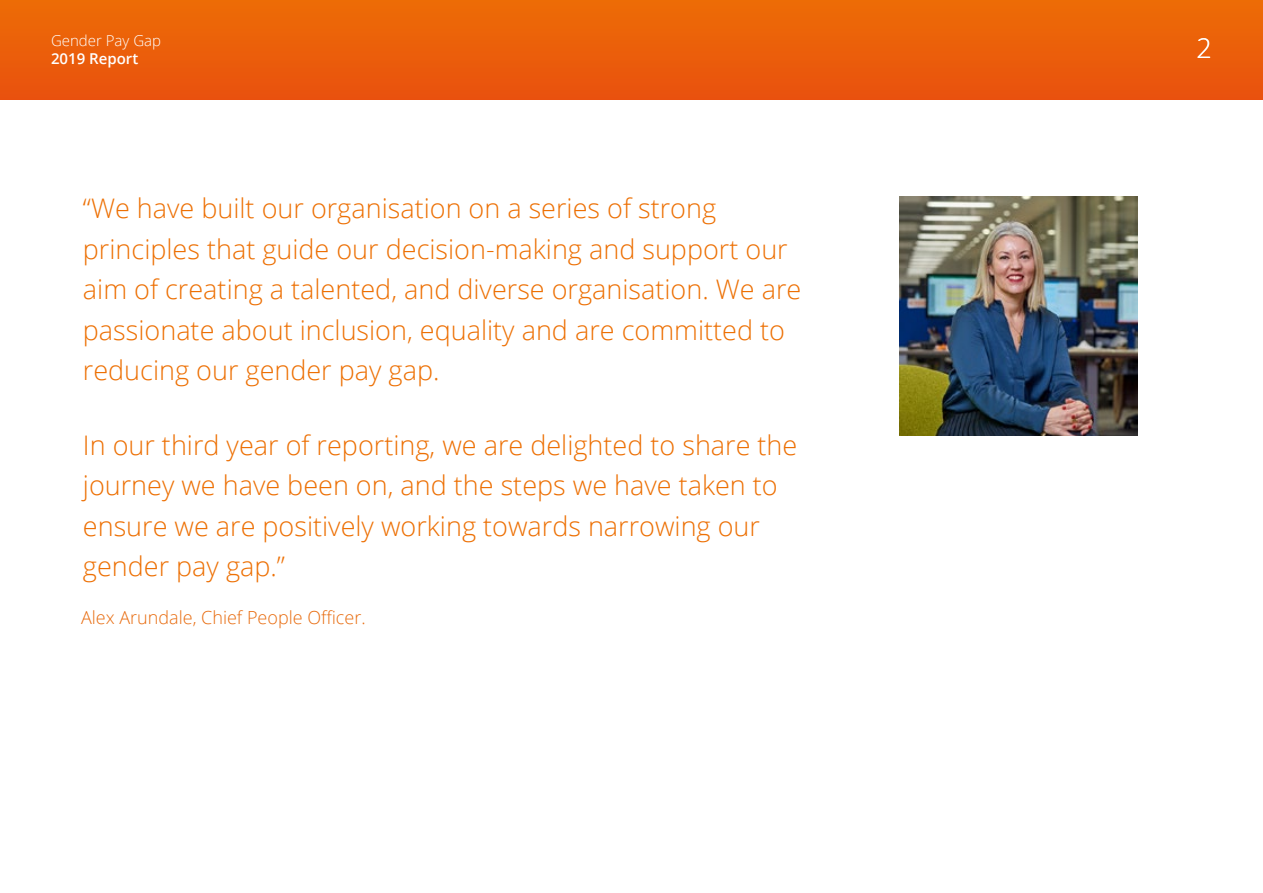
<style>
.page{position:relative;width:1263px;height:893px;background:#fff}
.page>*{position:absolute;margin:0;border:0;box-sizing:border-box;transform-origin:0 0}
.t1{font:300 27px/40.5px "Open Sans";color:#ed7004}
.t2{font:300 27px "Open Sans";color:#fff}
.t3{font:300 18px "Open Sans";color:#e86b0e}
.t4{font:300 15px "Open Sans";color:#fff}
.t5{font:600 15px "Open Sans";color:#fff}
</style>
<div class="page">
<svg style="left:0;top:0;width:1263px;height:100px;background:#ea5e0a"></svg>
<img style="left:899px;top:196px;width:238px;height:240px">
<p class="t4" style="left:51px;top:30px;width:112px">Gender Pay Gap</p>
<p class="t5" style="left:51px;top:48px;width:89px">2019 Report</p>
<p class="t1" style="left:83px;top:188px;width:720px">“We have built our organisation on a series of strong principles that guide our decision-making and support our aim of creating a talented, and diverse organisation. We are passionate about inclusion, equality and are committed to reducing our gender pay gap.</p>
<p class="t1" style="left:83px;top:424px;width:716px">In our third year of reporting, we are delighted to share the journey we have been on, and the steps we have taken to ensure we are positively working towards narrowing our gender pay gap.”</p>
<p class="t3" style="left:81px;top:605px;width:286px">Alex Arundale, Chief People Officer.</p>
<p class="t2" style="left:1196px;top:30px;width:17px">2</p>
</div>
